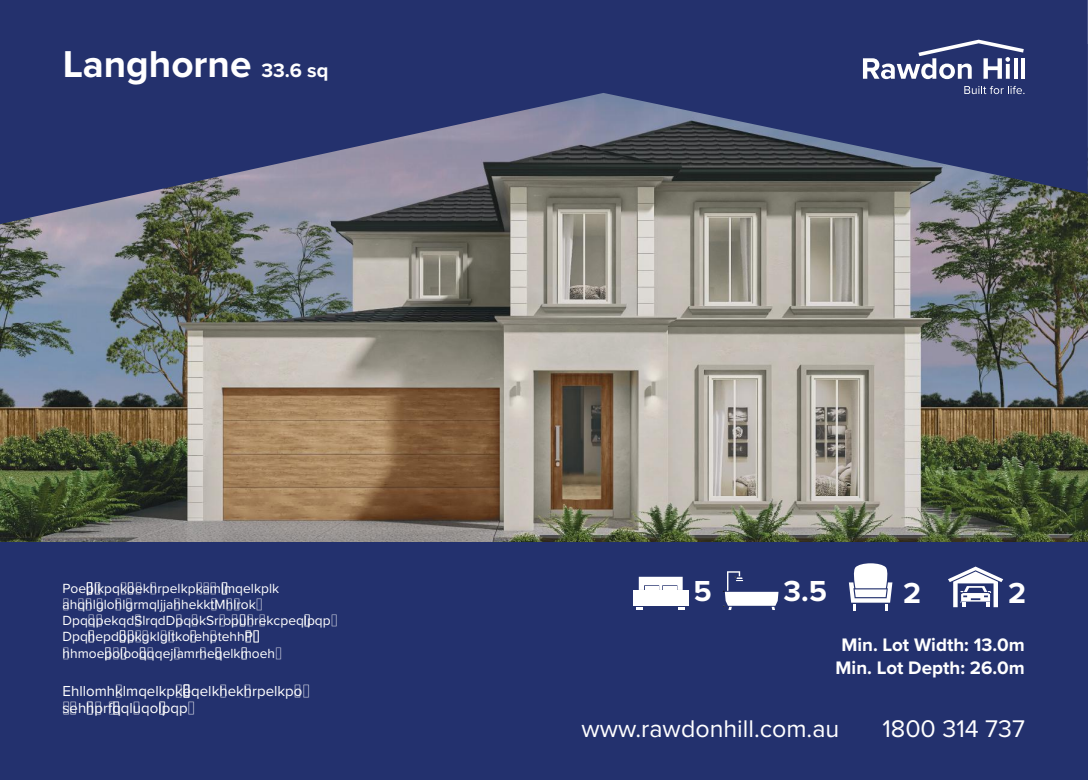
<style>
.page{position:relative;width:1088px;height:780px;background:#fff}
.page>*{position:absolute;margin:0;border:0;box-sizing:border-box;transform-origin:0 0}
.t1{font:700 38.75px "Proxima Nova";color:#fff}
.t2{font:700 30px "Proxima Nova";color:#fff}
.t3{font:25px "Proxima Nova";color:#fff}
.t4{font:700 18.75px/22.5px "Proxima Nova";color:#fff;text-align:center}
.t5{font:15px/17.8px "Proxima Nova";color:#fff}
.t6{font:13.75px/16.2px "Proxima Nova";color:#fff}
.s1{font-size:20px}
</style>
<div class="page">
<img style="left:0;top:224px;width:1088px;height:318px">
<svg style="left:0;top:0;width:1088px;height:224px;background:#3d4670"></svg>
<div style="left:0;top:542px;width:1088px;height:238px;background:#23316e"></div>
<svg style="left:723px;top:571px;width:55px;height:39px"></svg>
<svg style="left:948px;top:566px;width:55px;height:41px"></svg>
<svg style="left:849px;top:563px;width:43px;height:47px"></svg>
<div style="left:633px;top:591px;width:55px;height:15px;background:#fff"></div>
<svg style="left:639px;top:576px;width:44px;height:14px"></svg>
<svg style="left:636px;top:607px;width:7px;height:2px"></svg>
<svg style="left:678px;top:607px;width:7px;height:2px"></svg>
<hr style="left:645px;top:586px;width:13px;height:4px;background:#fff">
<hr style="left:663px;top:586px;width:13px;height:4px;background:#fff">
<svg style="left:863px;top:40px;width:161px;height:39px"></svg>
<svg style="left:1013px;top:58px;width:4px;height:21px"></svg>
<hr style="left:1021px;top:58px;width:4px;height:21px;background:#fff">
<svg style="left:964px;top:86px;width:60px;height:8px"></svg>
<h1 class="t1" style="left:63px;top:35px;width:267px">Langhorne <span class="s1">33.6 sq</span></h1>
<p class="t6" style="left:63px;top:579px;width:276px">Poe^`][p`_lkpq[k_[o_ek^hrpelkp[k_a[m[_`lmqelkplk [ah[q]hl^glo]hl^grmqljja[hhekk`tM`h]lrok` Dpq[q`pekqd`SlrqdD[pq`okSr]ro]p¿`u^hr_ekcpeq`^lpqp¼ Dpq[]hepd`_[o`[p[k_gkl^g_ltko`]reh_ptehh]`PO@¼ @hhmoe^`p[o`^loo`^q[qqej`lamr]he^[qelk¿@moeh¼</p>
<p class="t5" style="left:63px;top:681px;width:248px">Ehllomh[klmqelkp[k_[eqelk[hek^hrpelkp[o` [s[eh[]h`pr]f`^qql`uqo[^lpqp¼</p>
<h2 class="t2" style="left:693px;top:568px;width:20px">5</h2>
<h2 class="t2" style="left:783px;top:568px;width:45px">3.5</h2>
<h2 class="t2" style="left:903px;top:570px;width:20px">2</h2>
<h2 class="t2" style="left:1008px;top:570px;width:20px">2</h2>
<h3 class="t4" style="left:835px;top:633px;width:191px">Min. Lot Width: 13.0m<br>Min. Lot Depth: 26.0m</h3>
<h3 class="t3" style="left:581px;top:710px;width:259px">www.rawdonhill.com.au</h3>
<h3 class="t3" style="left:882px;top:710px;width:144px">1800 314 737</h3>
</div>
